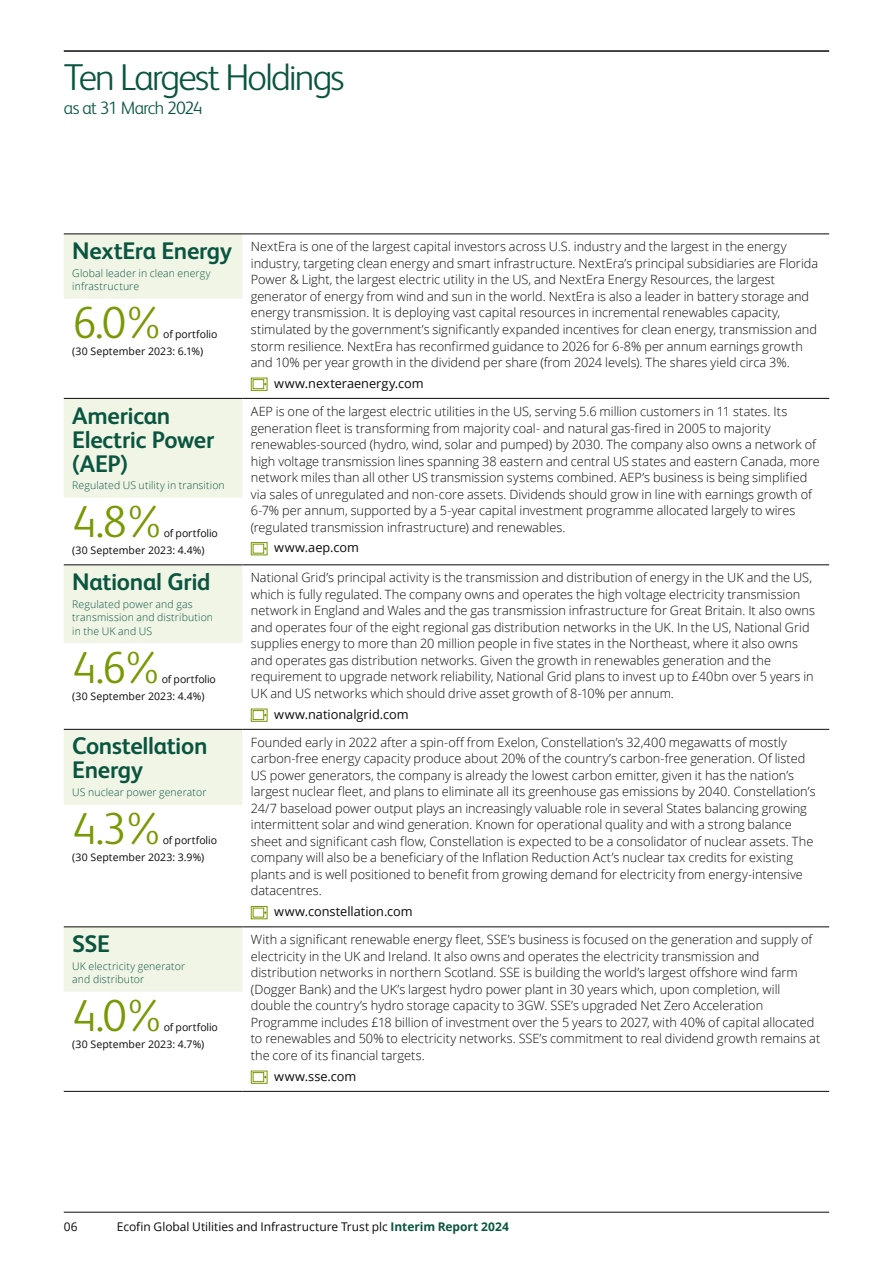
<style>
.page{position:relative;width:893px;height:1263px;background:#fff}
.page>*{position:absolute;margin:0;border:0;box-sizing:border-box;transform-origin:0 0}
.t1{font:300 45px "FS Albert";color:#789904}
.t2{font:300 37.5px "FS Albert";letter-spacing:-.05em;color:#095540}
.t3{font:700 24px/24px "FS Albert";letter-spacing:-.015em;color:#095540}
.t4{font:300 18px "FS Albert";letter-spacing:-.04em;color:#095540}
.t5{font:300 12.75px/16.5px "Open Sans";color:#0a0a0a}
.t6{font:12.75px "Open Sans";color:#0a0a0a}
.t7{font:12px "Open Sans";letter-spacing:-.005em;color:#0a0a0a}
.t8{font:300 10.5px/13.5px "Open Sans";letter-spacing:.01em;color:#095540}
.t9{font:10.5px/17px "Open Sans";letter-spacing:.01em;color:#0a0a0a}
.s1{font-weight:700;color:#095540}
</style>
<div class="page">
<svg style="left:64px;top:234px;width:178px;height:758px;fill:#f1f5e6"></svg>
<hr style="left:64px;top:398px;width:178px;height:1px;background:#0a0a0a">
<hr style="left:242px;top:398px;width:587px;height:1px;background:#0a0a0a">
<hr style="left:64px;top:564px;width:178px;height:1px;background:#0a0a0a">
<hr style="left:242px;top:564px;width:587px;height:1px;background:#0a0a0a">
<hr style="left:64px;top:729px;width:178px;height:1px;background:#0a0a0a">
<hr style="left:242px;top:729px;width:587px;height:1px;background:#0a0a0a">
<hr style="left:64px;top:926px;width:178px;height:1px;background:#0a0a0a">
<hr style="left:242px;top:926px;width:587px;height:1px;background:#0a0a0a">
<hr style="left:64px;top:1091px;width:178px;height:1px;background:#0a0a0a">
<hr style="left:242px;top:1091px;width:587px;height:1px;background:#0a0a0a">
<div style="left:251px;top:378px;width:16px;height:13px;border:1px solid #789904"></div>
<div style="left:253px;top:379px;width:11px;height:10px;border:1px solid #789904"></div>
<div style="left:251px;top:542px;width:16px;height:13px;border:1px solid #789904"></div>
<div style="left:253px;top:544px;width:11px;height:9px;border:1px solid #789904"></div>
<div style="left:251px;top:709px;width:16px;height:13px;border:1px solid #789904"></div>
<div style="left:253px;top:710px;width:11px;height:10px;border:1px solid #789904"></div>
<div style="left:251px;top:906px;width:16px;height:13px;border:1px solid #789904"></div>
<div style="left:253px;top:908px;width:11px;height:9px;border:1px solid #789904"></div>
<div style="left:251px;top:1071px;width:16px;height:13px;border:1px solid #789904"></div>
<div style="left:253px;top:1072px;width:11px;height:10px;border:1px solid #789904"></div>
<hr style="left:64px;top:50px;width:765px;height:2px;background:#0a0a0a">
<hr style="left:64px;top:233px;width:765px;height:1px;background:#0a0a0a">
<hr style="left:64px;top:1212px;width:765px;height:1px;background:#0a0a0a">
<h2 class="t2" style="left:64px;top:52px;width:282px">Ten Largest Holdings</h2>
<h3 class="t4" style="left:64px;top:96px;width:140px">as at 31 March 2024</h3>
<h3 class="t3" style="left:72px;top:238px;width:161px">NextEra Energy</h3>
<p class="t8" style="left:72px;top:266px;width:140px">Global leader in clean energy infrastructure</p>
<h1 class="t1" style="left:72px;top:293px;width:95px">6.0%</h1>
<p class="t9" style="left:72px;top:326px;width:147px;text-indent:91px">of portfolio (30 September 2023: 6.1%)</p>
<h3 class="t3" style="left:72px;top:402px;width:144px">American<br>Electric Power (AEP)</h3>
<p class="t8" style="left:72px;top:478px;width:154px">Regulated US utility in transition</p>
<h1 class="t1" style="left:72px;top:492px;width:96px">4.8%</h1>
<p class="t9" style="left:72px;top:525px;width:147px;text-indent:91px">of portfolio (30 September 2023: 4.4%)</p>
<h3 class="t3" style="left:72px;top:569px;width:140px">National Grid</h3>
<p class="t8" style="left:72px;top:597px;width:142px">Regulated power and gas transmission and distribution in the UK and US</p>
<h1 class="t1" style="left:72px;top:638px;width:94px">4.6%</h1>
<p class="t9" style="left:72px;top:670px;width:145px;text-indent:89px">of portfolio (30 September 2023: 4.4%)</p>
<h3 class="t3" style="left:72px;top:733px;width:137px">Constellation<br>Energy</h3>
<p class="t8" style="left:72px;top:785px;width:136px">US nuclear power generator</p>
<h1 class="t1" style="left:72px;top:799px;width:95px">4.3%</h1>
<p class="t9" style="left:72px;top:831px;width:146px;text-indent:90px">of portfolio (30 September 2023: 3.9%)</p>
<h3 class="t3" style="left:72px;top:931px;width:39px">SSE</h3>
<p class="t8" style="left:72px;top:959px;width:114px">UK electricity generator and distributor</p>
<h1 class="t1" style="left:72px;top:986px;width:96px">4.0%</h1>
<p class="t9" style="left:72px;top:1018px;width:147px;text-indent:91px">of portfolio (30 September 2023: 4.7%)</p>
<p class="t5" style="left:251px;top:238px;width:569px">NextEra is one of the largest capital investors across U.S. industry and the largest in the energy industry, targeting clean energy and smart infrastructure. NextEra’s principal subsidiaries are Florida Power &amp; Light, the largest electric utility in the US, and NextEra Energy Resources, the largest generator of energy from wind and sun in the world. NextEra is also a leader in battery storage and energy transmission. It is deploying vast capital resources in incremental renewables capacity, stimulated by the government’s significantly expanded incentives for clean energy, transmission and storm resilience. NextEra has reconfirmed guidance to 2026 for 6-8% per annum earnings growth and 10% per year growth in the dividend per share (from 2024 levels). The shares yield circa 3%.</p>
<p class="t6" style="left:274px;top:374px;width:151px">www.nexteraenergy.com</p>
<p class="t5" style="left:251px;top:403px;width:570px">AEP is one of the largest electric utilities in the US, serving 5.6 million customers in 11 states. Its generation fleet is transforming from majority coal- and natural gas-fired in 2005 to majority renewables-sourced (hydro, wind, solar and pumped) by 2030. The company also owns a network of high voltage transmission lines spanning 38 eastern and central US states and eastern Canada, more network miles than all other US transmission systems combined. AEP’s business is being simplified via sales of unregulated and non-core assets. Dividends should grow in line with earnings growth of 6-7% per annum, supported by a 5-year capital investment programme allocated largely to wires (regulated transmission infrastructure) and renewables.</p>
<p class="t6" style="left:274px;top:539px;width:86px">www.aep.com</p>
<p class="t5" style="left:251px;top:569px;width:566px">National Grid’s principal activity is the transmission and distribution of energy in the UK and the US, which is fully regulated. The company owns and operates the high voltage electricity transmission network in England and Wales and the gas transmission infrastructure for Great Britain. It also owns and operates four of the eight regional gas distribution networks in the UK. In the US, National Grid supplies energy to more than 20 million people in five states in the Northeast, where it also owns and operates gas distribution networks. Given the growth in renewables generation and the requirement to upgrade network reliability, National Grid plans to invest up to £40bn over 5 years in UK and US networks which should drive asset growth of 8-10% per annum.</p>
<p class="t6" style="left:274px;top:705px;width:136px">www.nationalgrid.com</p>
<p class="t5" style="left:251px;top:734px;width:566px">Founded early in 2022 after a spin-off from Exelon, Constellation’s 32,400 megawatts of mostly carbon-free energy capacity produce about 20% of the country’s carbon-free generation. Of listed US power generators, the company is already the lowest carbon emitter, given it has the nation’s largest nuclear fleet, and plans to eliminate all its greenhouse gas emissions by 2040. Constellation’s 24/7 baseload power output plays an increasingly valuable role in several States balancing growing intermittent solar and wind generation. Known for operational quality and with a strong balance sheet and significant cash flow, Constellation is expected to be a consolidator of nuclear assets. The company will also be a beneficiary of the Inflation Reduction Act’s nuclear tax credits for existing plants and is well positioned to benefit from growing demand for electricity from energy-intensive datacentres.</p>
<p class="t6" style="left:274px;top:903px;width:140px">www.constellation.com</p>
<p class="t5" style="left:251px;top:931px;width:571px">With a significant renewable energy fleet, SSE’s business is focused on the generation and supply of electricity in the UK and Ireland. It also owns and operates the electricity transmission and distribution networks in northern Scotland. SSE is building the world’s largest offshore wind farm (Dogger Bank) and the UK’s largest hydro power plant in 30 years which, upon completion, will double the country’s hydro storage capacity to 3GW. SSE’s upgraded Net Zero Acceleration Programme includes £18 billion of investment over the 5 years to 2027, with 40% of capital allocated to renewables and 50% to electricity networks. SSE’s commitment to real dividend growth remains at the core of its financial targets.</p>
<p class="t6" style="left:274px;top:1067px;width:84px">www.sse.com</p>
<p class="t7" style="left:64px;top:1218px;width:15px">06</p>
<p class="t7" style="left:117px;top:1218px;width:394px">Ecofin Global Utilities and Infrastructure Trust plc <span class="s1">Interim Report 2024</span></p>
</div>
